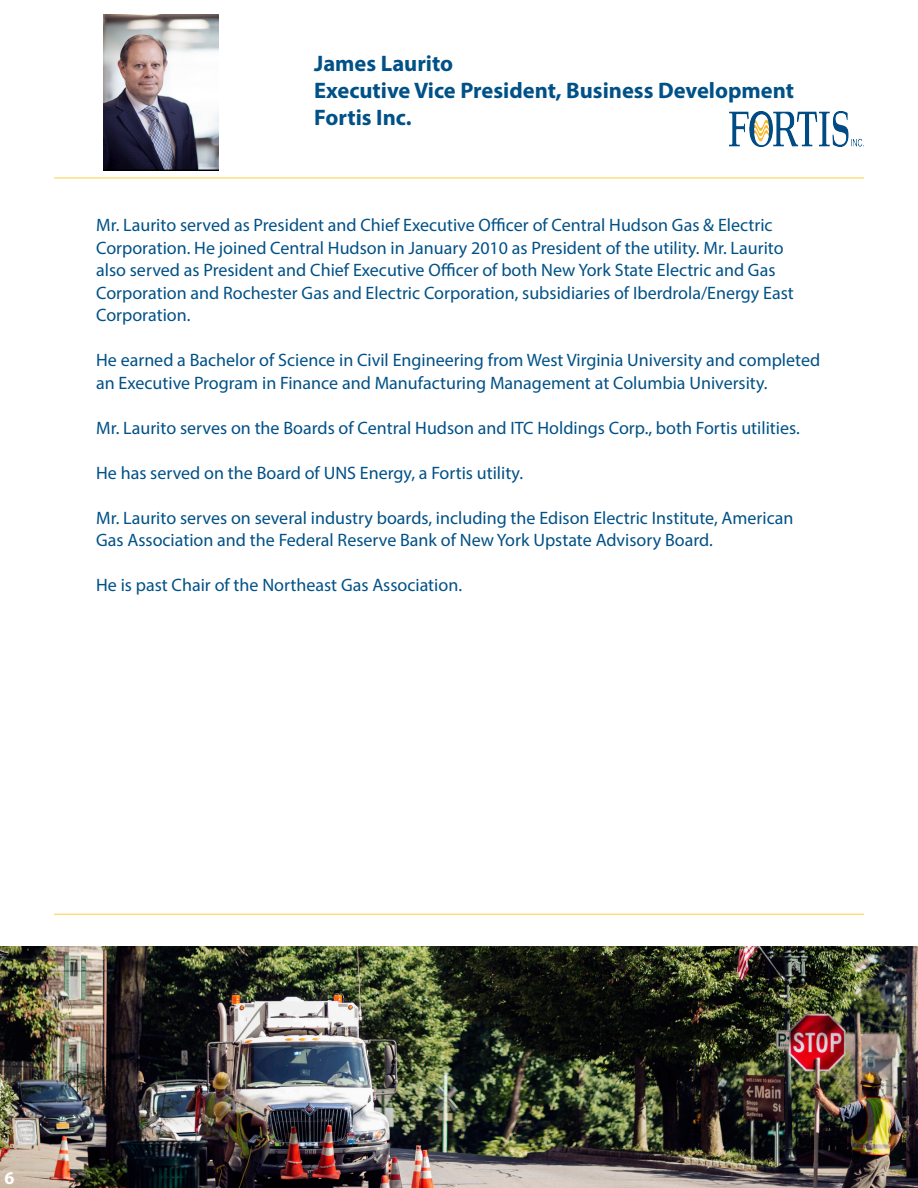
<style>
.page{position:relative;width:918px;height:1188px;background:#fff}
.page>*{position:absolute;margin:0;border:0;box-sizing:border-box;transform-origin:0 0}
.BODY{font:700 22.5px "Myriad Pro";color:#005187}
.BODY-2{font:18px/22.5px "Myriad Pro";color:#005187}
.BODY-3{font:700 18px "Myriad Pro";color:#fff}
</style>
<div class="page">
<hr style="left:54px;top:177px;width:810px;height:2px;background:#fed356">
<hr style="left:54px;top:914px;width:810px;height:1px;background:#fed356">
<img style="left:0;top:946px;width:918px;height:242px">
<img style="left:104px;top:14px;width:114px;height:156px">
<img style="left:729px;top:111px;width:135px;height:36px">
<p class="BODY" style="left:314px;top:49px;width:140px">James Laurito</p>
<p class="BODY" style="left:314px;top:76px;width:481px">Executive Vice President, Business Development</p>
<p class="BODY" style="left:314px;top:103px;width:99px">Fortis Inc.</p>
<p class="BODY-2" style="left:96px;top:214px;width:699px">Mr. Laurito served as President and Chief Executive Officer of Central Hudson Gas &amp; Electric Corporation. He joined Central Hudson in January 2010 as President of the utility. Mr. Laurito also served as President and Chief Executive Officer of both New York State Electric and Gas Corporation and Rochester Gas and Electric Corporation, subsidiaries of Iberdrola/Energy East Corporation.</p>
<p class="BODY-2" style="left:96px;top:349px;width:726px">He earned a Bachelor of Science in Civil Engineering from West Virginia University and completed an Executive Program in Finance and Manufacturing Management at Columbia University.</p>
<p class="BODY-2" style="left:96px;top:416px;width:705px">Mr. Laurito serves on the Boards of Central Hudson and ITC Holdings Corp., both Fortis utilities.</p>
<p class="BODY-2" style="left:96px;top:461px;width:428px">He has served on the Board of UNS Energy, a Fortis utility.</p>
<p class="BODY-2" style="left:96px;top:506px;width:699px">Mr. Laurito serves on several industry boards, including the Edison Electric Institute, American<br>Gas Association and the Federal Reserve Bank of New York Upstate Advisory Board.</p>
<p class="BODY-2" style="left:96px;top:574px;width:367px">He is past Chair of the Northeast Gas Association.</p>
<p class="BODY-3" style="left:4px;top:1166px;width:11px">6</p>
</div>
